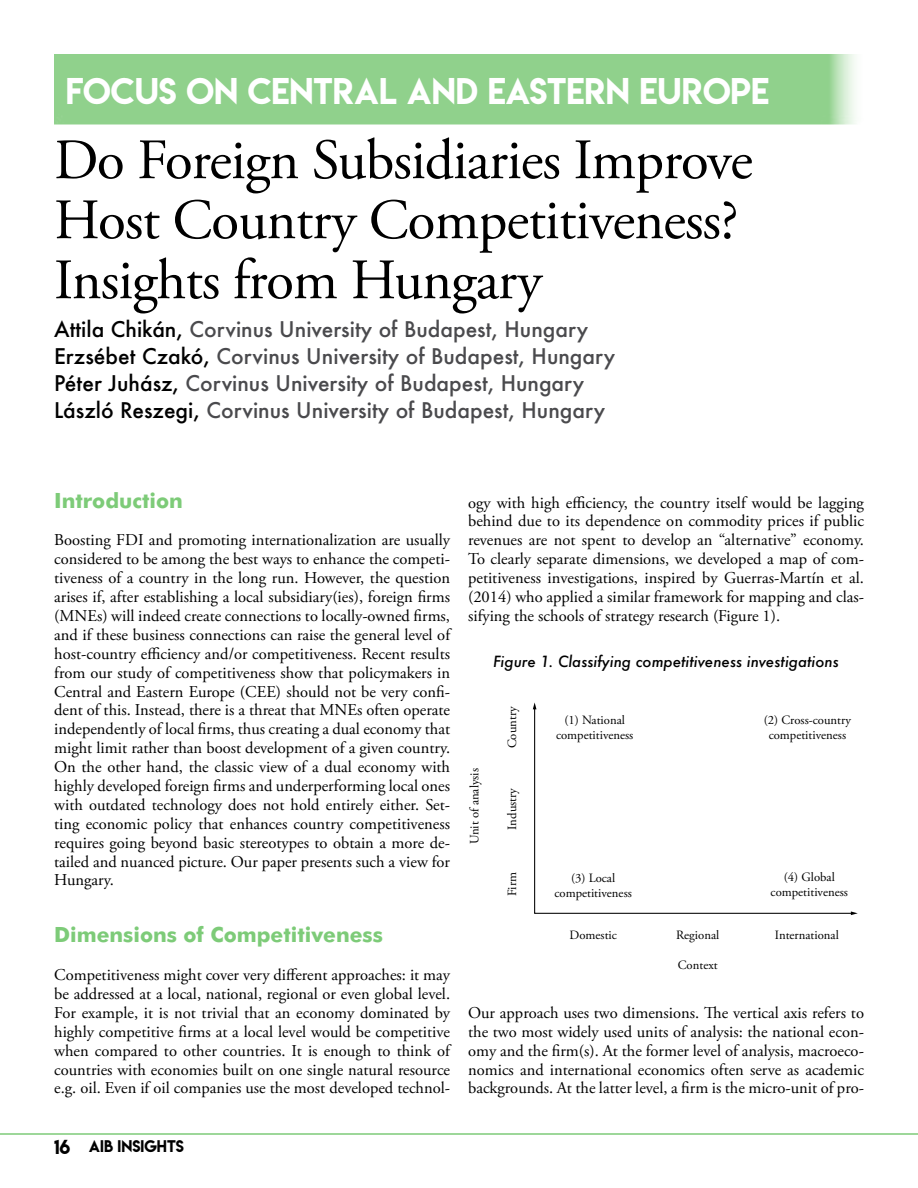
<style>
.page{position:relative;width:918px;height:1188px;background:#fff}
.page>*{position:absolute;margin:0;border:0;box-sizing:border-box;transform-origin:0 0}
.t1{font:57px/60px "Adobe Garamond Pro";letter-spacing:-.015em;color:#000}
.t2{font:33px "Lemon Milk";color:#fff}
.t3{font:500 21px/27px "Futura";color:#4a4a4d}
.t4{font:700 21px "Futura BT";color:#7dcb78}
.t5{font:16.5px/18.9px "Adobe Garamond Pro";color:#000;text-align:justify}
.t6{font:italic 500 15px "Futura";color:#000}
.t7{font:15px "Lemon Milk";color:#000}
.t8{font:12.75px/15.3px "Adobe Garamond Pro";color:#000;text-align:center}
.s1{color:#000}
.s2{font-size:18px}
</style>
<div class="page">
<hr style="left:0;top:1133px;width:918px;height:2px;background:#7dcb78">
<div style="left:54px;top:54px;width:812px;height:70px;background:#90d18c"></div>
<svg style="left:534px;top:708px;width:317px;height:206px"></svg>
<svg style="left:533px;top:702px;width:3px;height:7px"></svg>
<svg style="left:851px;top:911px;width:7px;height:4px"></svg>
<h2 class="t2" style="left:66px;top:67px;width:705px">FOCUS ON CENTRAL AND EASTERN EUROPE</h2>
<h1 class="t1" style="left:54px;top:132px;width:700px">Do Foreign Subsidiaries Improve<br>Host Country Competitiveness?<br>Insights from Hungary</h1>
<p class="t3" style="left:54px;top:315px;width:563px"><span class="s1">Attila Chikán,</span> Corvinus University of Budapest, Hungary <span class="s1">Erzsébet Czakó,</span> Corvinus University of Budapest, Hungary <span class="s1">Péter Juhász,</span> Corvinus University of Budapest, Hungary <span class="s1">László Reszegi,</span> Corvinus University of Budapest, Hungary</p>
<p class="t4" style="left:54px;top:487px;width:130px">Introduction</p>
<p class="t5" style="left:54px;top:531px;width:397px">Boosting FDI and promoting internationalization are usually considered to be among the best ways to enhance the competi&shy;tiveness of a country in the long run. However, the question arises if, after establishing a local subsidiary(ies), foreign firms (MNEs) will indeed create connections to locally-owned firms, and if these business connections can raise the general level of host-country efficiency and/or competitiveness. Recent results from our study of competitiveness show that policymakers in Central and Eastern Europe (CEE) should not be very confi&shy;dent of this. Instead, there is a threat that MNEs often operate independently of local firms, thus creating a dual economy that might limit rather than boost development of a given country.<br>On the other hand, the classic view of a dual economy with highly developed foreign firms and underperforming local ones with outdated technology does not hold entirely either. Set&shy;ting economic policy that enhances country competitiveness requires going beyond basic stereotypes to obtain a more de&shy;tailed and nuanced picture. Our paper presents such a view for Hungary.</p>
<p class="t4" style="left:54px;top:922px;width:330px">Dimensions of Competitiveness</p>
<p class="t5" style="left:54px;top:966px;width:397px">Competitiveness might cover very different approaches: it may be addressed at a local, national, regional or even global level.<br>For example, it is not trivial that an economy dominated by highly competitive firms at a local level would be competitive when compared to other countries. It is enough to think of countries with economies built on one single natural resource e.g. oil. Even if oil companies use the most developed technol-</p>
<p class="t5" style="left:468px;top:493px;width:397px">ogy with high efficiency, the country itself would be lagging behind due to its dependence on commodity prices if public revenues are not spent to develop an “alternative” economy.<br>To clearly separate dimensions, we developed a map of com&shy;petitiveness investigations, inspired by Guerras-Martín et al. (2014) who applied a similar framework for mapping and clas&shy;sifying the schools of strategy research (Figure 1).</p>
<p class="t6" style="left:493px;top:651px;width:347px">Figure 1. Classifying competitiveness investigations</p>
<p class="t8" style="left:467px;top:844px;width:78px;rotate:-90deg">Unit of analysis</p>
<p class="t8" style="left:505px;top:748px;width:44px;rotate:-90deg">Country</p>
<p class="t8" style="left:505px;top:830px;width:44px;rotate:-90deg">Industry</p>
<p class="t8" style="left:505px;top:896px;width:25px;rotate:-90deg">Firm</p>
<p class="t8" style="left:556px;top:712px;width:79px">(1) National competitiveness</p>
<p class="t8" style="left:764px;top:712px;width:89px">(2) Cross-country competitiveness</p>
<p class="t8" style="left:554px;top:871px;width:79px">(3) Local competitiveness</p>
<p class="t8" style="left:771px;top:870px;width:79px">(4) Global competitiveness</p>
<p class="t8" style="left:570px;top:928px;width:49px">Domestic</p>
<p class="t8" style="left:676px;top:928px;width:45px">Regional</p>
<p class="t8" style="left:678px;top:958px;width:41px">Context</p>
<p class="t8" style="left:775px;top:928px;width:65px">International</p>
<p class="t5" style="left:468px;top:1004px;width:397px">Our approach uses two dimensions. The vertical axis refers to the two most widely used units of analysis: the national econ&shy;omy and the firm(s). At the former level of analysis, macroeco&shy;nomics and international economics often serve as academic backgrounds. At the latter level, a firm is the micro-unit of pro-</p>
<p class="t7" style="left:54px;top:1135px;width:131px"><span class="s2">16</span> AIB INSIGHTS</p>
</div>
